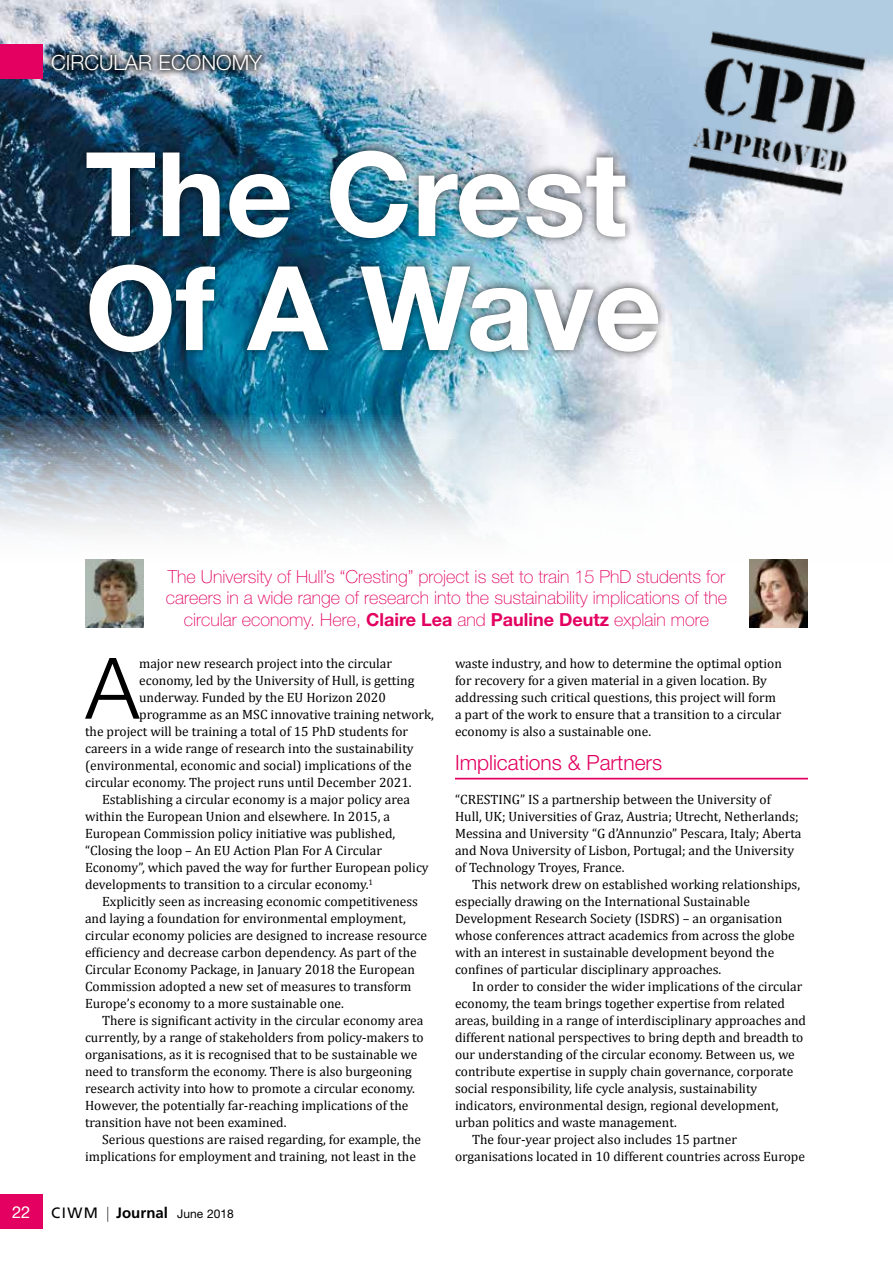
<style>
.page{position:relative;width:893px;height:1263px;background:#fff}
.page>*{position:absolute;margin:0;border:0;box-sizing:border-box;transform-origin:0 0}
.t1{font:700 117px/114px "Helvetica Neue";color:#fff}
.t2{font:300 84.9px "Helvetica Neue";color:#000}
.t3{font:300 21px "Helvetica Neue";color:#e30060}
.t4{font:300 21px "Helvetica Neue";color:#fff}
.t5{font:100 18px/21.6px "Helvetica Neue";color:#e30060;text-align:center}
.t6{font:16.5px "Helvetica Neue";color:#fff}
.t7{font:13.5px/17px "Cambria";color:#000}
.t8{font:12px "Helvetica Neue";color:#000}
.s1{font-weight:700}
.s2{font-family:"Frutiger";font-size:15px}
.s3{font-family:"Futura PT";font-weight:300;font-size:15px}
.s4{font-family:"Frutiger";font-weight:700;font-size:15px}
</style>
<div class="page">
<img style="left:0;top:0;width:893px;height:534px">
<hr style="left:455px;top:778px;width:353px;height:1px;background:#e30060">
<hr style="left:455px;top:779px;width:353px;height:1px;background:#e30060">
<div style="left:77px;top:140px;width:590px;height:222px;background:#000;opacity:.75"></div>
<img style="left:676px;top:12px;width:205px;height:189px">
<div style="left:0;top:45px;width:43px;height:34px;background:#e30060"></div>
<div style="left:0;top:1195px;width:43px;height:34px;background:#e30060"></div>
<div style="left:44px;top:47px;width:225px;height:30px;background:#000;opacity:.75"></div>
<img style="left:85px;top:559px;width:59px;height:68px">
<img style="left:749px;top:559px;width:59px;height:68px">
<h3 class="t4" style="left:51px;top:50px;width:213px">CIRCULAR ECONOMY</h3>
<h1 class="t1" style="left:85px;top:135px;width:578px">The Crest<br>Of A Wave</h1>
<p class="t6" style="left:12px;top:1203px;width:20px">22</p>
<h3 class="t5" style="left:166px;top:565px;width:563px">The University of Hull’s “Cresting” project is set to train 15 PhD students for careers in a wide range of research into the sustainability implications of the circular economy. Here, <span class="s1">Claire Lea</span> and <span class="s1">Pauline Deutz</span> explain more</h3>
<h2 class="t2" style="left:86px;top:636px;width:55px">A</h2>
<p class="t7" style="left:139px;top:654px;width:254px">major new research project into the circular</p>
<p class="t7" style="left:139px;top:671px;width:277px">economy, led by the University of Hull, is getting</p>
<p class="t7" style="left:139px;top:688px;width:248px">underway. Funded by the EU Horizon 2020</p>
<p class="t7" style="left:139px;top:705px;width:296px">programme as an MSC innovative training network,</p>
<p class="t7" style="left:85px;top:722px;width:325px">the project will be training a total of 15 PhD students for</p>
<p class="t7" style="left:85px;top:739px;width:330px">careers in a wide range of research into the sustainability</p>
<p class="t7" style="left:85px;top:756px;width:328px">(environmental, economic and social) implications of the</p>
<p class="t7" style="left:85px;top:773px;width:328px">circular economy. The project runs until December 2021.</p>
<p class="t7" style="left:102px;top:791px;width:309px">Establishing a circular economy is a major policy area</p>
<p class="t7" style="left:85px;top:808px;width:307px">within the European Union and elsewhere. In 2015, a</p>
<p class="t7" style="left:85px;top:825px;width:312px">European Commission policy initiative was published,</p>
<p class="t7" style="left:85px;top:842px;width:298px">“Closing the loop – An EU Action Plan For A Circular</p>
<p class="t7" style="left:85px;top:859px;width:345px">Economy”, which paved the way for further European policy</p>
<p class="t7" style="left:85px;top:876px;width:290px">developments to transition to a circular economy.<sup>1</sup></p>
<p class="t7" style="left:102px;top:893px;width:318px">Explicitly seen as increasing economic competitiveness</p>
<p class="t7" style="left:85px;top:910px;width:322px">and laying a foundation for environmental employment,</p>
<p class="t7" style="left:85px;top:927px;width:344px">circular economy policies are designed to increase resource</p>
<p class="t7" style="left:85px;top:944px;width:333px">efficiency and decrease carbon dependency. As part of the</p>
<p class="t7" style="left:85px;top:961px;width:332px">Circular Economy Package, in January 2018 the European</p>
<p class="t7" style="left:85px;top:978px;width:328px">Commission adopted a new set of measures to transform</p>
<p class="t7" style="left:85px;top:995px;width:260px">Europe’s economy to a more sustainable one.</p>
<p class="t7" style="left:102px;top:1012px;width:323px">There is significant activity in the circular economy area</p>
<p class="t7" style="left:85px;top:1029px;width:340px">currently, by a range of stakeholders from policy-makers to</p>
<p class="t7" style="left:85px;top:1046px;width:334px">organisations, as it is recognised that to be sustainable we</p>
<p class="t7" style="left:85px;top:1063px;width:328px">need to transform the economy. There is also burgeoning</p>
<p class="t7" style="left:85px;top:1080px;width:331px">research activity into how to promote a circular economy.</p>
<p class="t7" style="left:85px;top:1097px;width:325px">However, the potentially far-reaching implications of the</p>
<p class="t7" style="left:85px;top:1114px;width:203px">transition have not been examined.</p>
<p class="t7" style="left:102px;top:1131px;width:321px">Serious questions are raised regarding, for example, the</p>
<p class="t7" style="left:85px;top:1148px;width:332px">implications for employment and training, not least in the</p>
<p class="t8" style="left:51px;top:1206px;width:184px"><span class="s2">CIWM</span> <span class="s3">|</span> <span class="s4">Journal</span> June 2018</p>
<p class="t7" style="left:455px;top:654px;width:328px">waste industry, and how to determine the optimal option for recovery for a given material in a given location. By addressing such critical questions, this project will form a part of the work to ensure that a transition to a circular economy is also a sustainable one.</p>
<h3 class="t3" style="left:455px;top:749px;width:209px">Implications &amp; Partners</h3>
<p class="t7" style="left:455px;top:790px;width:348px">“CRESTING” IS a partnership between the University of<br>Hull, UK; Universities of Graz, Austria; Utrecht, Netherlands; Messina and University “G d’Annunzio” Pescara, Italy; Aberta and Nova University of Lisbon, Portugal; and the University of Technology Troyes, France.</p>
<p class="t7" style="left:455px;top:876px;width:347px;text-indent:17px">This network drew on established working relationships, especially drawing on the International Sustainable Development Research Society (ISDRS) – an organisation whose conferences attract academics from across the globe with an interest in sustainable development beyond the confines of particular disciplinary approaches.</p>
<p class="t7" style="left:472px;top:978px;width:332px">In order to consider the wider implications of the circular</p>
<p class="t7" style="left:455px;top:995px;width:331px">economy, the team brings together expertise from related</p>
<p class="t7" style="left:455px;top:1012px;width:353px">areas, building in a range of interdisciplinary approaches and</p>
<p class="t7" style="left:455px;top:1029px;width:350px">different national perspectives to bring depth and breadth to</p>
<p class="t7" style="left:455px;top:1046px;width:341px">our understanding of the circular economy. Between us, we</p>
<p class="t7" style="left:455px;top:1063px;width:340px">contribute expertise in supply chain governance, corporate</p>
<p class="t7" style="left:455px;top:1080px;width:304px">social responsibility, life cycle analysis, sustainability</p>
<p class="t7" style="left:455px;top:1097px;width:325px">indicators, environmental design, regional development,</p>
<p class="t7" style="left:455px;top:1114px;width:223px">urban politics and waste management.</p>
<p class="t7" style="left:472px;top:1131px;width:266px">The four-year project also includes 15 partner</p>
<p class="t7" style="left:455px;top:1148px;width:352px">organisations located in 10 different countries across Europe</p>
</div>
